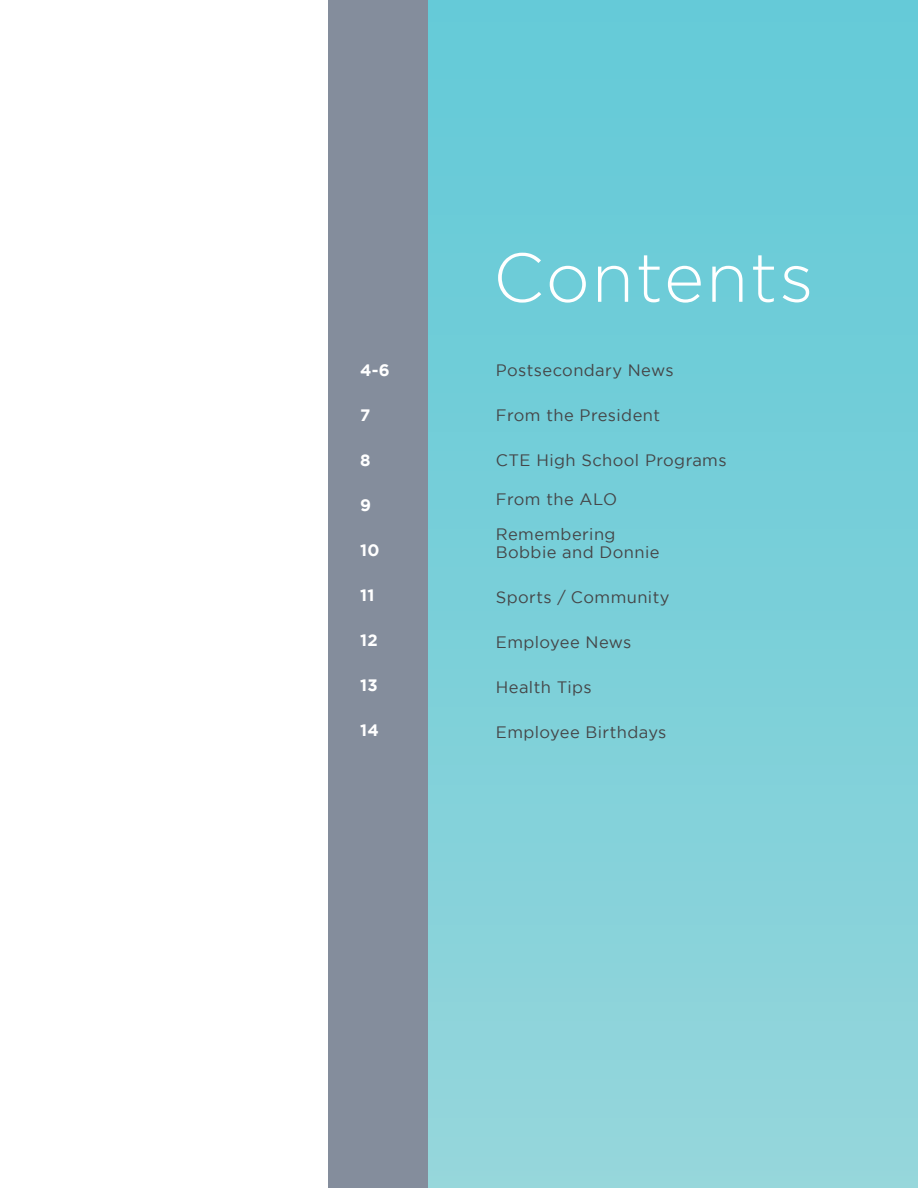
<style>
.page{position:relative;width:918px;height:1188px;background:#fff}
.page>*{position:absolute;margin:0;border:0;box-sizing:border-box;transform-origin:0 0}
.t1{font:300 69px "Gotham";letter-spacing:.025em;color:#fff}
.t2{font:16.5px/34.8px "Gotham";letter-spacing:.025em;color:#454547}
.t3{font:700 16.5px "Gotham";letter-spacing:.025em;color:#fff}
</style>
<div class="page">
<div style="left:428px;top:0;width:490px;height:1188px;background:linear-gradient(to bottom,#61c9d7,#94d6db)"></div>
<div style="left:329px;top:0;width:99px;height:1188px;background:#848d9c"></div>
<p class="t3" style="left:360px;top:359px;width:31px">4-6</p>
<p class="t3" style="left:360px;top:404px;width:12px">7</p>
<p class="t3" style="left:360px;top:449px;width:12px">8</p>
<p class="t3" style="left:360px;top:494px;width:12px">9</p>
<p class="t3" style="left:360px;top:539px;width:21px">10</p>
<p class="t3" style="left:360px;top:584px;width:16px">11</p>
<p class="t3" style="left:360px;top:629px;width:19px">12</p>
<p class="t3" style="left:360px;top:674px;width:19px">13</p>
<p class="t3" style="left:360px;top:719px;width:20px">14</p>
<h1 class="t1" style="left:493px;top:234px;width:322px">Contents</h1>
<p class="t2" style="left:496px;top:352px;width:179px">Postsecondary News</p>
<p class="t2" style="left:496px;top:397px;width:166px">From the President</p>
<p class="t2" style="left:496px;top:442px;width:232px">CTE High School Programs</p>
<p class="t2" style="left:496px;top:482px;width:123px">From the ALO<br>Remembering</p>
<p class="t2" style="left:496px;top:535px;width:165px">Bobbie and Donnie</p>
<p class="t2" style="left:496px;top:580px;width:175px">Sports / Community</p>
<p class="t2" style="left:496px;top:625px;width:137px">Employee News</p>
<p class="t2" style="left:496px;top:670px;width:97px">Health Tips</p>
<p class="t2" style="left:496px;top:715px;width:172px">Employee Birthdays</p>
</div>
